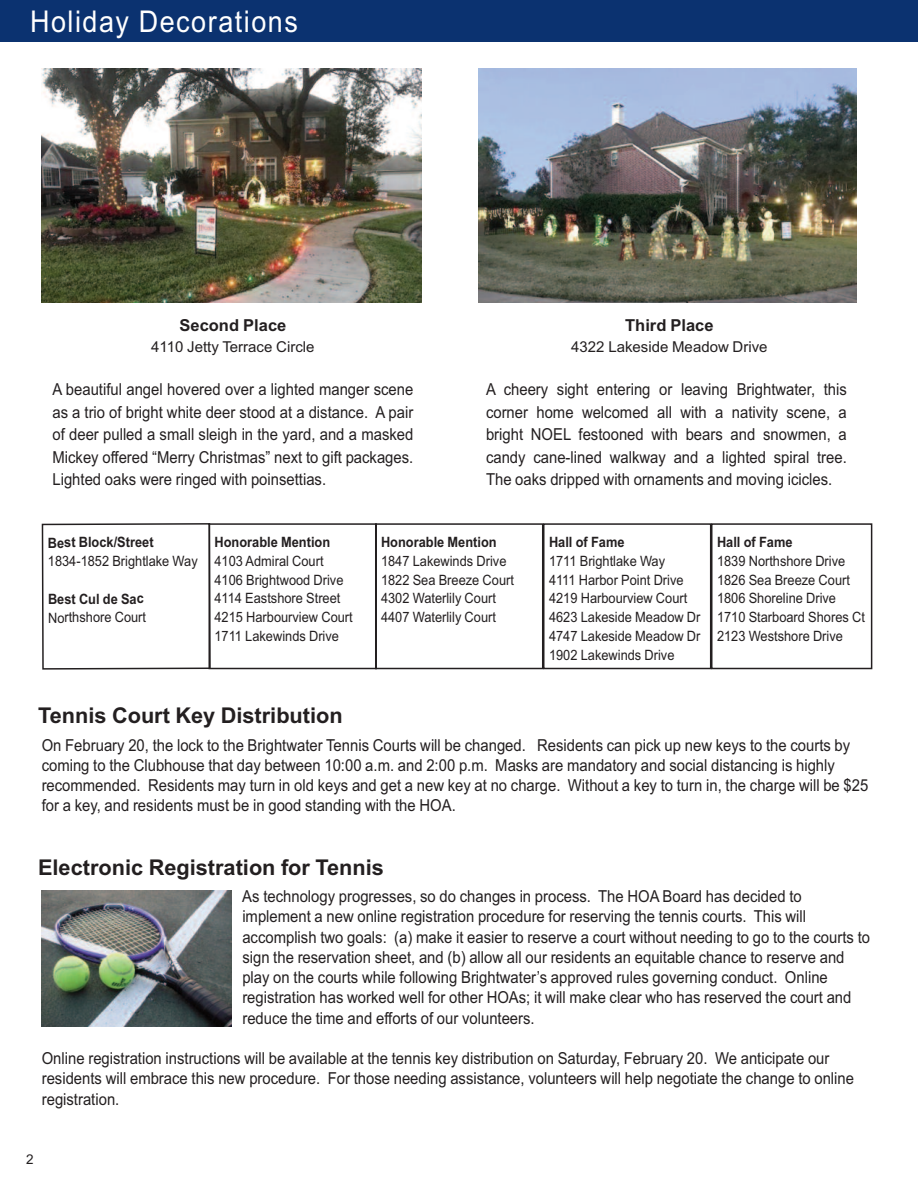
<style>
.page{position:relative;width:918px;height:1188px;background:#fff}
.page>*{position:absolute;margin:0;border:0;box-sizing:border-box;transform-origin:0 0}
.t1{font:30px "Arial";letter-spacing:.055em;color:#fff;scale:.9 1}
.t2{font:700 21.75px "Arial";color:#231f20}
.t3{font:16.5px/20.2px "Arial";color:#231f20;scale:.9 1}
.t4{font:700 16.5px "Arial";color:#231f20}
.t5{font:15px "Arial";color:#231f20}
.t6{font:14.25px/18.8px "Arial";color:#231f20;scale:.9 1}
.t7{font:700 14.25px "Arial";color:#231f20;scale:.9 1}
.t8{font:13.5px "Arial";color:#231f20}
</style>
<div class="page">
<div style="left:0;top:0;width:918px;height:41px;background:#0b3270"></div>
<img style="left:42px;top:68px;width:380px;height:235px">
<img style="left:478px;top:68px;width:379px;height:235px">
<svg style="left:41px;top:523px;width:170px;height:147px"></svg>
<div style="left:208px;top:523px;width:169px;height:146px;border:2px solid #231f20"></div>
<div style="left:543px;top:523px;width:168px;height:146px;border:2px solid #231f20"></div>
<div style="left:711px;top:523px;width:161px;height:146px;border:2px solid #231f20"></div>
<div style="left:375px;top:523px;width:168px;height:146px;border:2px solid #231f20"></div>
<img style="left:41px;top:890px;width:190px;height:136px">
<h1 class="t1" style="left:30px;top:4px;width:299px">Holiday Decorations</h1>
<p class="t4" style="left:180px;top:316px;width:108px">Second Place</p>
<p class="t5" style="left:151px;top:338px;width:165px">4110 Jetty Terrace Circle</p>
<p class="t3" style="left:53px;top:378px;width:402px;line-height:22.5px;text-align:justify">A beautiful angel hovered over a lighted manger scene as a trio of bright white deer stood at a distance. A pair of deer pulled a small sleigh in the yard, and a masked Mickey offered “Merry Christmas” next to gift packages.<br>Lighted oaks were ringed with poinsettias.</p>
<p class="t4" style="left:625px;top:316px;width:90px">Third Place</p>
<p class="t5" style="left:571px;top:338px;width:198px">4322 Lakeside Meadow Drive</p>
<p class="t3" style="left:486px;top:378px;width:402px;line-height:22.5px;text-align:justify">A cheery sight entering or leaving Brightwater, this corner home welcomed all with a nativity scene, a bright NOEL festooned with bears and snowmen, a candy cane-lined walkway and a lighted spiral tree.<br>The oaks dripped with ornaments and moving icicles.</p>
<p class="t7" style="left:48px;top:534px;width:119px">Best Block/Street</p>
<p class="t6" style="left:48px;top:552px;width:168px">1834-1852 Brightlake Way</p>
<p class="t7" style="left:48px;top:590px;width:108px">Best Cul de Sac</p>
<p class="t6" style="left:48px;top:608px;width:110px">Northshore Court</p>
<p class="t7" style="left:215px;top:534px;width:130px">Honorable Mention</p>
<p class="t6" style="left:215px;top:552px;width:155px">4103 Admiral Court<br>4106 Brightwood Drive<br>4114 Eastshore Street<br>4215 Harbourview Court<br>1711 Lakewinds Drive</p>
<h2 class="t2" style="left:38px;top:703px;width:306px">Tennis Court Key Distribution</h2>
<p class="t7" style="left:381px;top:534px;width:130px">Honorable Mention</p>
<p class="t6" style="left:381px;top:552px;width:149px">1847 Lakewinds Drive<br>1822 Sea Breeze Court<br>4302 Waterlily Court<br>4407 Waterlily Court</p>
<p class="t7" style="left:549px;top:534px;width:85px">Hall of Fame</p>
<p class="t6" style="left:549px;top:552px;width:170px">1711 Brightlake Way<br>4111 Harbor Point Drive<br>4219 Harbourview Court<br>4623 Lakeside Meadow Dr<br>4747 Lakeside Meadow Dr<br>1902 Lakewinds Drive</p>
<p class="t7" style="left:717px;top:534px;width:85px">Hall of Fame</p>
<p class="t6" style="left:717px;top:552px;width:166px">1839 Northshore Drive<br>1826 Sea Breeze Court<br>1806 Shoreline Drive<br>1710 Starboard Shores Ct<br>2123 Westshore Drive</p>
<p class="t3" style="left:42px;top:735px;width:920px">On February 20, the lock to the Brightwater Tennis Courts will be changed. Residents can pick up new keys to the courts by coming to the Clubhouse that day between 10:00 a.m. and 2:00 p.m. Masks are mandatory and social distancing is highly recommended. Residents may turn in old keys and get a new key at no charge. Without a key to turn in, the charge will be $25 for a key, and residents must be in good standing with the HOA.</p>
<h2 class="t2" style="left:38px;top:855px;width:347px">Electronic Registration for Tennis</h2>
<p class="t3" style="left:242px;top:886px;width:699px">As technology progresses, so do changes in process. The HOA Board has decided to implement a new online registration procedure for reserving the tennis courts. This will accomplish two goals: (a) make it easier to reserve a court without needing to go to the courts to sign the reservation sheet, and (b) allow all our residents an equitable chance to reserve and play on the courts while following Brightwater’s approved rules governing conduct. Online registration has worked well for other HOAs; it will make clear who has reserved the court and reduce the time and efforts of our volunteers.</p>
<p class="t3" style="left:42px;top:1048px;width:904px">Online registration instructions will be available at the tennis key distribution on Saturday, February 20. We anticipate our residents will embrace this new procedure. For those needing assistance, volunteers will help negotiate the change to online registration.</p>
<p class="t8" style="left:26px;top:1151px;width:9px">2</p>
</div>
